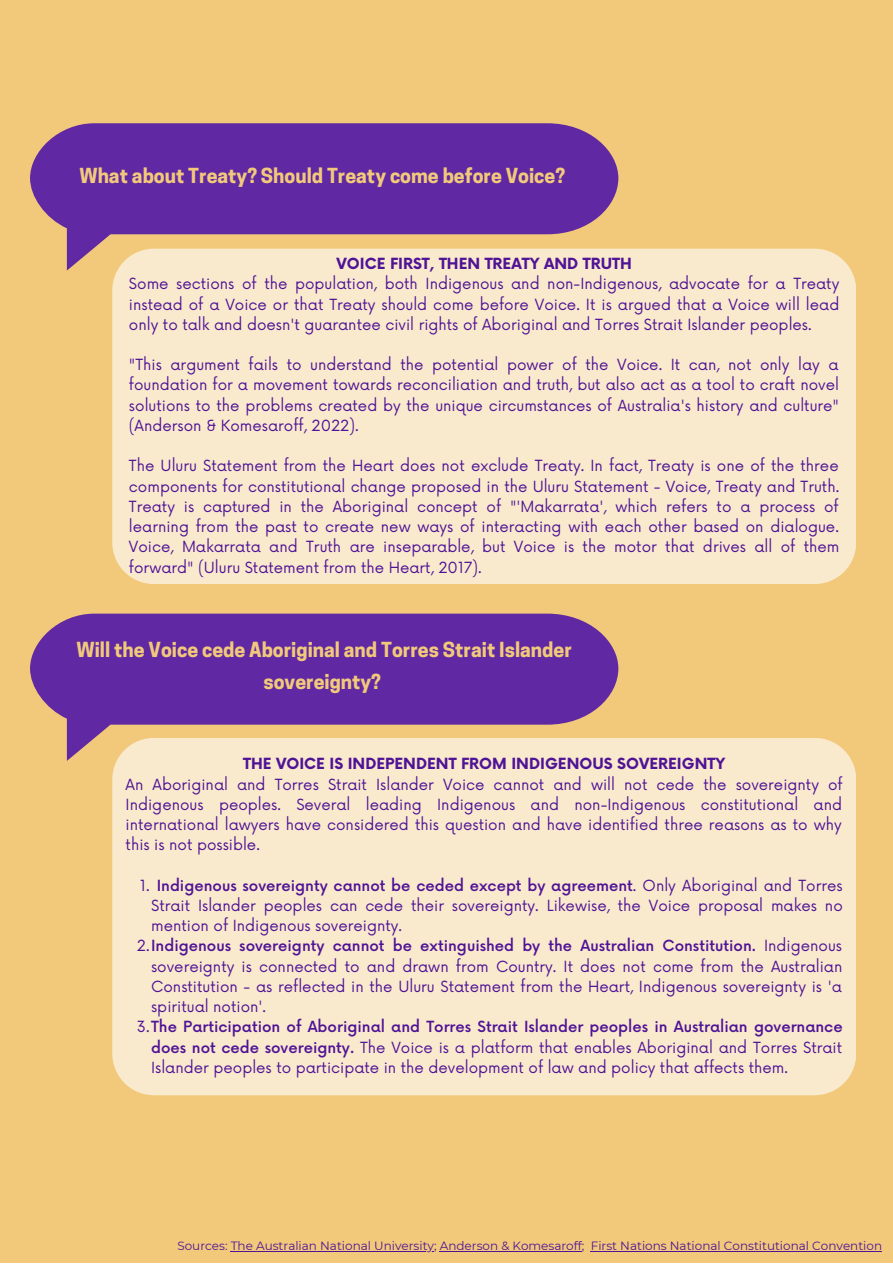
<style>
.page{position:relative;width:893px;height:1264px;background:#fff}
.page>*{position:absolute;margin:0;border:0;box-sizing:border-box;transform-origin:0 0}
.t1{font:700 19.5px/31.5px "Cooper Hewitt";color:#f2c97b;text-align:center}
.t2{font:15px/20.2px "Now";color:#4f1396;text-align:justify}
.t3{font:700 15px "Now";color:#4f1396}
.t4{font:12px "Montserrat";color:#4f1396}
.s1{font-weight:500}
</style>
<div class="page">
<div style="left:0;top:0;width:892px;height:1262px;background:#f2c97b"></div>
<div style="left:30px;top:613px;width:588px;height:111px;background:#6028a2"></div>
<div style="left:112px;top:738px;width:744px;height:357px;background:#faeacd"></div>
<div style="left:30px;top:123px;width:588px;height:111px;background:#6028a2"></div>
<svg style="left:112px;top:249px;width:744px;height:335px;fill:#faeacd"></svg>
<hr style="left:231px;top:1250px;width:203px;height:1px;background:#4f1396">
<hr style="left:440px;top:1250px;width:142px;height:1px;background:#4f1396">
<hr style="left:590px;top:1250px;width:292px;height:1px;background:#4f1396">
<p class="t1" style="left:79px;top:162px;width:487px">What about Treaty? Should Treaty come before Voice?</p>
<p class="t3" style="left:336px;top:255px;width:297px">VOICE FIRST, THEN TREATY AND TRUTH</p>
<p class="t2" style="left:129px;top:274px;width:711px">Some sections of the population, both Indigenous and non-Indigenous, advocate for a Treaty instead of a Voice or that Treaty should come before Voice. It is argued that a Voice will lead only to talk and doesn't guarantee civil rights of Aboriginal and Torres Strait Islander peoples.</p>
<p class="t2" style="left:129px;top:355px;width:711px">"This argument fails to understand the potential power of the Voice. It can, not only lay a foundation for a movement towards reconciliation and truth, but also act as a tool to craft novel solutions to the problems created by the unique circumstances of Australia's history and culture" (Anderson &amp; Komesaroff, 2022).</p>
<p class="t2" style="left:129px;top:456px;width:712px">The Uluru Statement from the Heart does not exclude Treaty. In fact, Treaty is one of the three components for constitutional change proposed in the Uluru Statement - Voice, Treaty and Truth.<br>Treaty is captured in the Aboriginal concept of "'Makarrata', which refers to a process of learning from the past to create new ways of interacting with each other based on dialogue.<br>Voice, Makarrata and Truth are inseparable, but Voice is the motor that drives all of them forward" (Uluru Statement from the Heart, 2017).</p>
<p class="t1" style="left:76px;top:637px;width:497px">Will the Voice cede Aboriginal and Torres Strait Islander sovereignty?</p>
<p class="t3" style="left:243px;top:755px;width:483px">THE VOICE IS INDEPENDENT FROM INDIGENOUS SOVEREIGNTY</p>
<p class="t2" style="left:126px;top:774px;width:718px">An Aboriginal and Torres Strait Islander Voice cannot and will not cede the sovereignty of Indigenous peoples. Several leading Indigenous and non-Indigenous constitutional and international lawyers have considered this question and have identified three reasons as to why this is not possible.</p>
<p class="t2" style="left:140px;top:875px;width:11px">1.</p>
<p class="t2" style="left:151px;top:875px;width:693px;text-indent:6px"><span class="s1">Indigenous sovereignty cannot be ceded except by agreement</span>. Only Aboriginal and Torres Strait Islander peoples can cede their sovereignty. Likewise, the Voice proposal makes no mention of Indigenous sovereignty.</p>
<p class="t2" style="left:151px;top:936px;width:692px;text-indent:-14px">2.<span class="s1">Indigenous sovereignty cannot be extinguished by the Australian Constitution.</span> Indigenous sovereignty is connected to and drawn from Country. It does not come from the Australian Constitution - as reflected in the Uluru Statement from the Heart, Indigenous sovereignty is 'a spiritual notion'.</p>
<p class="t2" style="left:151px;top:1017px;width:693px;text-indent:-14px">3.<span class="s1">The Participation of Aboriginal and Torres Strait Islander peoples in Australian governance does not cede sovereignty.</span> The Voice is a platform that enables Aboriginal and Torres Strait Islander peoples to participate in the development of law and policy that affects them.</p>
<p class="t4" style="left:177px;top:1238px;width:706px">Sources: The Australian National University; Anderson &amp; Komesaroff; First Nations National Constitutional Convention</p>
</div>
